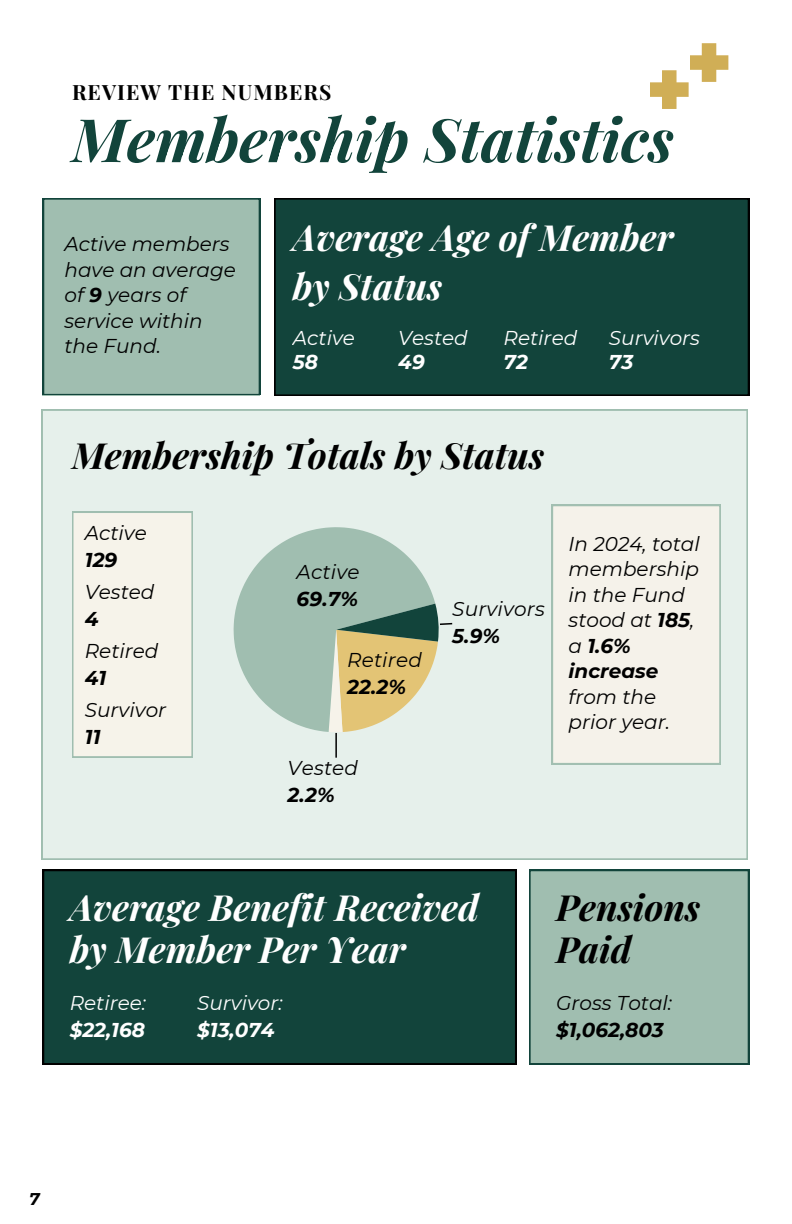
<style>
.page{position:relative;width:792px;height:1224px;background:#fff}
.page>*{position:absolute;margin:0;border:0;box-sizing:border-box;transform-origin:0 0}
.t1{font:italic 700 60px "Playfair Display";color:#12443b}
.t2{font:italic 700 36px/49.6px "Playfair Display";color:#fff}
.t3{font:italic 700 36px/42px "Playfair Display";color:#000}
.t4{font:700 21px "Playfair Display";letter-spacing:.05em;color:#000}
.t5{font:italic 20px/25.6px "Montserrat";color:#000}
.t6{font:italic 20px "Montserrat";color:#fff}
.t7{font:italic 700 20px "Montserrat";color:#000}
.t8{font:italic 700 20px "Montserrat";color:#fff}
.t9{font:italic 700 17px "Montserrat";color:#000}
.s1{font-weight:700}
</style>
<div class="page">
<div style="left:274px;top:198px;width:475px;height:198px;background:#12443b"></div>
<div style="left:41px;top:409px;width:707px;height:450px;background:#e6f0eb"></div>
<hr style="left:335px;top:733px;width:2px;height:25px;background:#000">
<svg style="left:650px;top:43px;width:78px;height:66px"></svg>
<div style="left:43px;top:198px;width:217px;height:197px;background:#a0beb0"></div>
<svg style="left:222px;top:516px;width:221px;height:227px;background:#bbd1c7"></svg>
<svg style="left:324px;top:593px;width:130px;height:149px;background:#c2c4a1"></svg>
<div style="left:43px;top:870px;width:473px;height:195px;background:#12443b"></div>
<div style="left:529px;top:870px;width:220px;height:195px;background:#a0beb0"></div>
<div style="left:72px;top:512px;width:121px;height:246px;background:#f6f3ea"></div>
<div style="left:552px;top:505px;width:169px;height:259px;background:#f5f2ea"></div>
<p class="t4" style="left:72px;top:77px;width:261px">REVIEW THE NUMBERS</p>
<h1 class="t1" style="left:72px;top:97px;width:603px">Membership Statistics</h1>
<p class="t5" style="left:65px;top:231px;width:173px">Active members have an average of <span class="s1">9</span> years of service within the Fund.</p>
<h2 class="t2" style="left:293px;top:211px;width:382px">Average Age of Member by Status</h2>
<p class="t6" style="left:293px;top:326px;width:63px">Active</p>
<p class="t6" style="left:398px;top:326px;width:71px">Vested</p>
<p class="t6" style="left:504px;top:326px;width:75px">Retired</p>
<p class="t6" style="left:609px;top:326px;width:93px">Survivors</p>
<p class="t8" style="left:293px;top:349px;width:27px">58</p>
<p class="t8" style="left:398px;top:349px;width:28px">49</p>
<p class="t8" style="left:504px;top:349px;width:26px">72</p>
<p class="t8" style="left:609px;top:349px;width:26px">73</p>
<h2 class="t3" style="left:72px;top:433px;width:474px">Membership Totals by Status</h2>
<p class="t5" style="left:85px;top:520px;width:63px">Active</p>
<p class="t7" style="left:85px;top:547px;width:34px">129</p>
<p class="t5" style="left:85px;top:579px;width:71px">Vested</p>
<p class="t7" style="left:85px;top:607px;width:15px">4</p>
<p class="t5" style="left:85px;top:638px;width:75px">Retired</p>
<p class="t7" style="left:85px;top:666px;width:23px">41</p>
<p class="t5" style="left:85px;top:697px;width:83px">Survivor</p>
<p class="t7" style="left:85px;top:725px;width:17px">11</p>
<p class="t5" style="left:297px;top:560px;width:64px">Active</p>
<p class="t7" style="left:297px;top:587px;width:63px">69.7%</p>
<p class="t5" style="left:347px;top:647px;width:76px">Retired</p>
<p class="t7" style="left:347px;top:675px;width:60px">22.2%</p>
<p class="t5" style="left:288px;top:755px;width:72px">Vested</p>
<p class="t7" style="left:288px;top:783px;width:48px">2.2%</p>
<p class="t5" style="left:452px;top:596px;width:94px">Survivors</p>
<p class="t7" style="left:452px;top:624px;width:50px">5.9%</p>
<p class="t5" style="left:569px;top:531px;width:133px">In 2024, total membership in the Fund stood at <span class="s1">185</span>, a <span class="s1">1.6% increase</span></p>
<p class="t5" style="left:569px;top:684px;width:103px">from the prior year.</p>
<h2 class="t2" style="left:70px;top:885px;width:411px;line-height:42px">Average Benefit Received by Member Per Year</h2>
<p class="t6" style="left:197px;top:990px;width:87px">Survivor:</p>
<p class="t8" style="left:197px;top:1017px;width:79px">$13,074</p>
<p class="t6" style="left:70px;top:990px;width:78px">Retiree:</p>
<p class="t8" style="left:70px;top:1017px;width:77px">$22,168</p>
<h2 class="t3" style="left:556px;top:885px;width:146px">Pensions<br>Paid</h2>
<p class="t5" style="left:556px;top:990px;width:118px">Gross Total:</p>
<p class="t7" style="left:556px;top:1017px;width:109px">$1,062,803</p>
<p class="t9" style="left:29px;top:1188px;width:12px">7</p>
</div>
